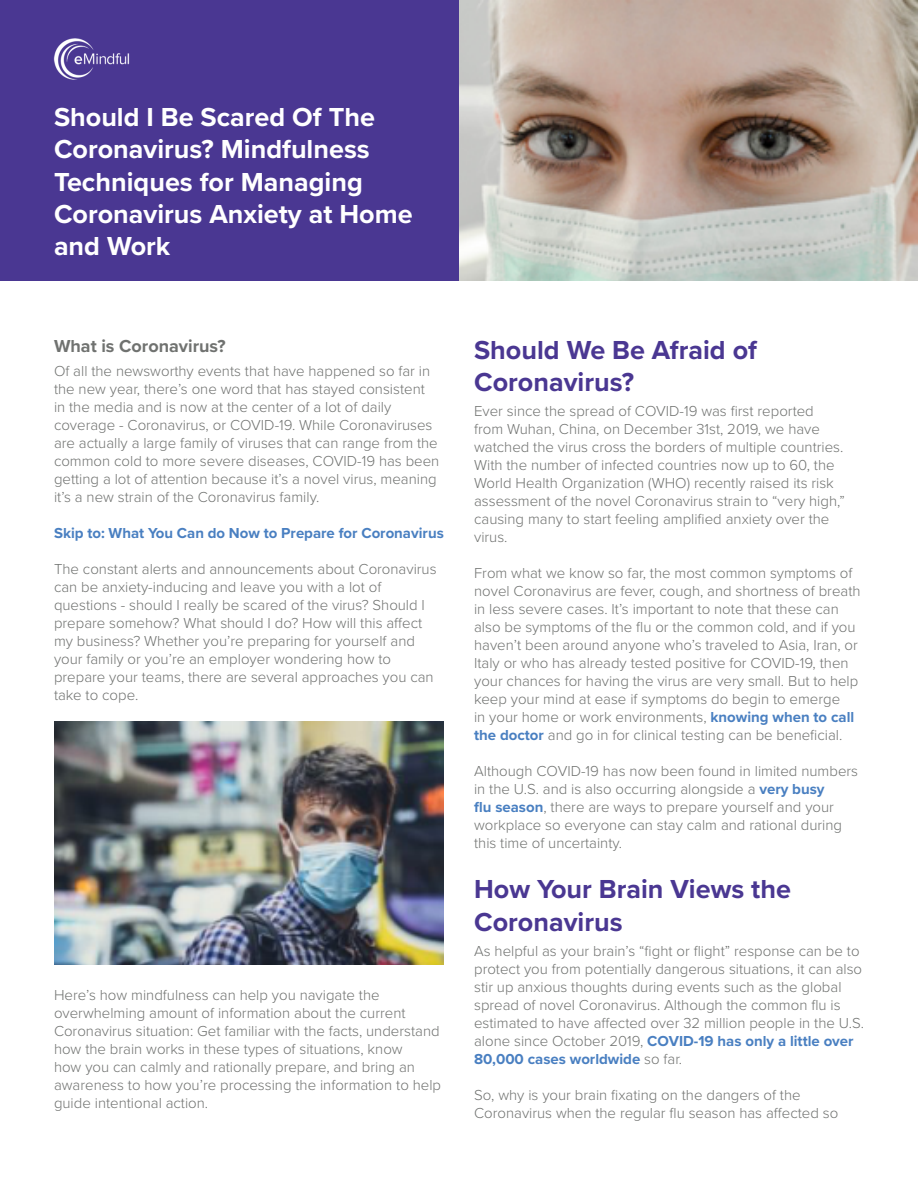
<style>
.page{position:relative;width:918px;height:1188px;background:#fff}
.page>*{position:absolute;margin:0;border:0;box-sizing:border-box;transform-origin:0 0}
.t1{font:700 27px/32.4px "Proxima Nova";color:#fff}
.t2{font:700 27px/32.4px "Proxima Nova";color:#4a3792}
.t3{font:700 18px "Proxima Nova";color:#707270}
.t4{font:300 15px/18px "Proxima Nova";color:#707270}
.t5{font:700 15px "Proxima Nova";color:#497fc1}
.s1{font-weight:700;color:#497fc1}
</style>
<div class="page">
<img style="left:459px;top:0;width:459px;height:281px">
<div style="left:0;top:0;width:459px;height:281px;background:#4a3792"></div>
<img style="left:54px;top:721px;width:390px;height:243px">
<img style="left:54px;top:38px;width:75px;height:42px">
<p class="t1" style="left:54px;top:100px;width:360px">Should I Be Scared Of The<br>Coronavirus? Mindfulness<br>Techniques for Managing<br>Coronavirus Anxiety at Home and Work</p>
<p class="t3" style="left:54px;top:332px;width:173px">What is Coronavirus?</p>
<p class="t4" style="left:54px;top:362px;width:387px">Of all the newsworthy events that have happened so far in the new year, there’s one word that has stayed consistent in the media and is now at the center of a lot of daily coverage - Coronavirus, or COVID-19. While Coronaviruses are actually a large family of viruses that can range from the common cold to more severe diseases, COVID-19 has been getting a lot of attention because it’s a novel virus, meaning it’s a new strain of the Coronavirus family.</p>
<p class="t5" style="left:54px;top:522px;width:391px">Skip to: What You Can do Now to Prepare for Coronavirus</p>
<p class="t4" style="left:54px;top:560px;width:384px">The constant alerts and announcements about Coronavirus can be anxiety-inducing and leave you with a lot of questions - should I really be scared of the virus? Should I prepare somehow? What should I do? How will this affect my business? Whether you’re preparing for yourself and your family or you’re an employer wondering how to prepare your teams, there are several approaches you can take to cope.</p>
<p class="t4" style="left:54px;top:986px;width:389px">Here’s how mindfulness can help you navigate the overwhelming amount of information about the current Coronavirus situation: Get familiar with the facts, understand how the brain works in these types of situations, know<br>how you can calmly and rationally prepare, and bring an awareness to how you’re processing the information to help guide intentional action.</p>
<p class="t2" style="left:474px;top:333px;width:284px">Should We Be Afraid of<br>Coronavirus?</p>
<p class="t4" style="left:474px;top:401px;width:372px">Ever since the spread of COVID-19 was first reported from Wuhan, China, on December 31st, 2019, we have watched the virus cross the borders of multiple countries.<br>With the number of infected countries now up to 60, the World Health Organization (WHO) recently raised its risk assessment of the novel Coronavirus strain to “very high,” causing many to start feeling amplified anxiety over the virus.</p>
<p class="t4" style="left:474px;top:563px;width:388px">From what we know so far, the most common symptoms of novel Coronavirus are fever, cough, and shortness of breath in less severe cases. It’s important to note that these can also be symptoms of the flu or the common cold, and if you haven’t been around anyone who’s traveled to Asia, Iran, or Italy or who has already tested positive for COVID-19, then your chances for having the virus are very small. But to help keep your mind at ease if symptoms do begin to emerge<br>in your home or work environments, <span class="s1">knowing when to call the doctor</span> and go in for clinical testing can be beneficial.</p>
<p class="t4" style="left:474px;top:761px;width:386px">Although COVID-19 has now been found in limited numbers in the U.S. and is also occurring alongside a <span class="s1">very busy<br>flu season</span>, there are ways to prepare yourself and your workplace so everyone can stay calm and rational during this time of uncertainty.</p>
<p class="t2" style="left:474px;top:873px;width:318px">How Your Brain Views the<br>Coronavirus</p>
<p class="t4" style="left:474px;top:941px;width:391px">As helpful as your brain’s “fight or flight” response can be to protect you from potentially dangerous situations, it can also stir up anxious thoughts during events such as the global spread of novel Coronavirus. Although the common flu is estimated to have affected over 32 million people in the U.S. alone since October 2019, <span class="s1">COVID-19 has only a little over 80,000 cases worldwide</span> so far.</p>
<p class="t4" style="left:474px;top:1085px;width:366px">So, why is your brain fixating on the dangers of the<br>Coronavirus when the regular flu season has affected so</p>
</div>
